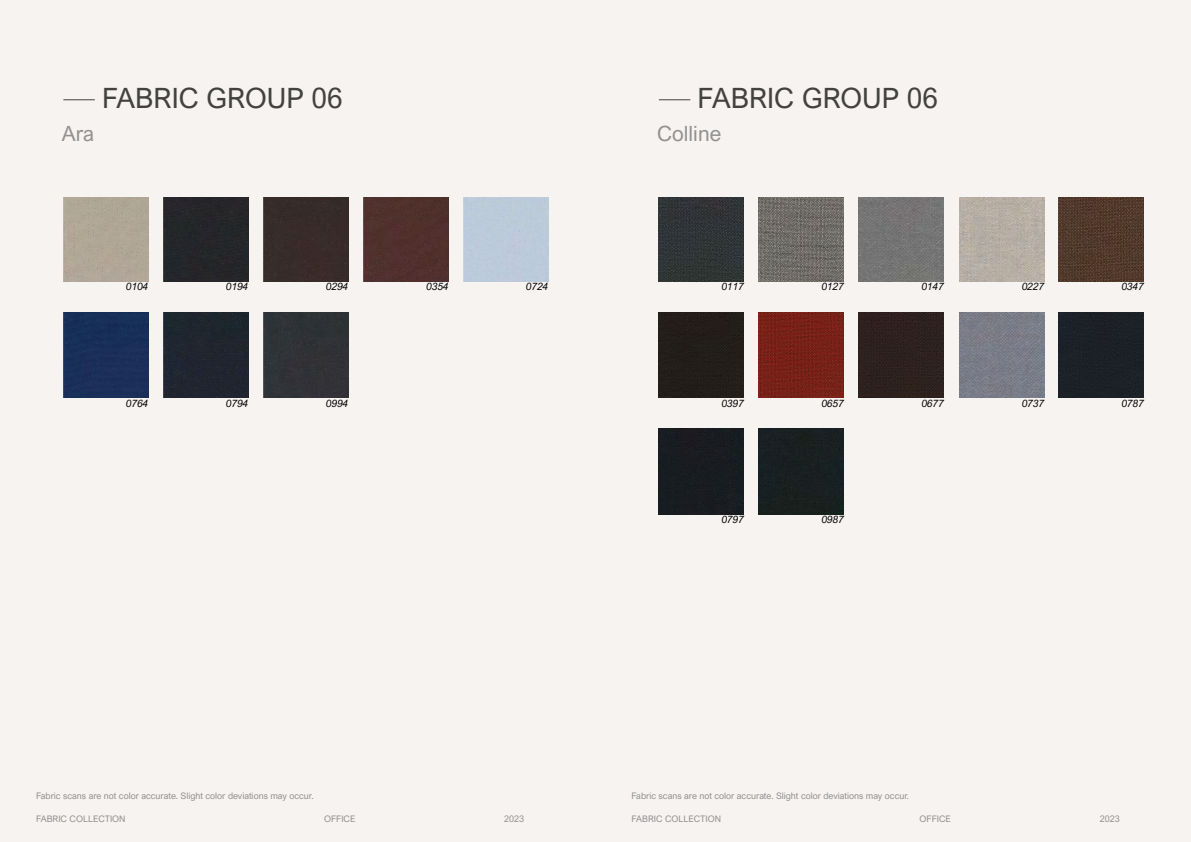
<style>
.page{position:relative;width:1191px;height:842px;background:#fff}
.page>*{position:absolute;margin:0;border:0;box-sizing:border-box;transform-origin:0 0}
.t1{font:28px "Arial Nova";color:#424241}
.t2{font:21px "Arial Nova";color:#919293}
.t3{font:italic 10px "Arial Nova";color:#020203}
.t4{font:9px "Arial Nova";color:#919293}
</style>
<div class="page">
<div style="left:0;top:0;width:595px;height:842px;background:#f7f3f0"></div>
<div style="left:163px;top:313px;width:85px;height:85px;background:#1f252f"></div>
<div style="left:263px;top:313px;width:85px;height:85px;background:#303236"></div>
<div style="left:63px;top:313px;width:85px;height:85px;background:#192f59"></div>
<div style="left:463px;top:197px;width:85px;height:85px;background:#bccada"></div>
<div style="left:364px;top:197px;width:85px;height:85px;background:#50302d"></div>
<div style="left:163px;top:197px;width:85px;height:85px;background:#252629"></div>
<div style="left:263px;top:197px;width:85px;height:85px;background:#372b28"></div>
<div style="left:63px;top:197px;width:85px;height:85px;background:#b1a796"></div>
<hr style="left:63px;top:99px;width:32px;height:1px;background:#424340">
<div style="left:595px;top:0;width:596px;height:842px;background:#f7f3f0"></div>
<img style="left:759px;top:313px;width:85px;height:85px">
<div style="left:859px;top:313px;width:85px;height:85px;background:#2d211e"></div>
<img style="left:959px;top:313px;width:85px;height:85px">
<div style="left:659px;top:313px;width:85px;height:85px;background:#221d1a"></div>
<img style="left:1058px;top:197px;width:86px;height:85px">
<img style="left:959px;top:197px;width:85px;height:85px">
<img style="left:759px;top:197px;width:85px;height:85px">
<img style="left:859px;top:197px;width:85px;height:85px">
<img style="left:659px;top:197px;width:85px;height:85px">
<div style="left:1058px;top:313px;width:86px;height:85px;background:#1b2126"></div>
<div style="left:759px;top:429px;width:85px;height:85px;background:#192020"></div>
<div style="left:659px;top:429px;width:85px;height:85px;background:#191c20"></div>
<hr style="left:659px;top:99px;width:31px;height:1px;background:#424340">
<h2 class="t2" style="left:62px;top:121px;width:34px">Ara</h2>
<h1 class="t1" style="left:102px;top:82px;width:242px">FABRIC GROUP 06</h1>
<p class="t3" style="left:126px;top:281px;width:24px">0104</p>
<p class="t3" style="left:226px;top:281px;width:24px">0194</p>
<p class="t3" style="left:326px;top:281px;width:24px">0294</p>
<p class="t3" style="left:426px;top:281px;width:24px">0354</p>
<p class="t3" style="left:526px;top:281px;width:24px">0724</p>
<p class="t3" style="left:126px;top:397px;width:24px">0764</p>
<p class="t3" style="left:226px;top:397px;width:24px">0794</p>
<p class="t3" style="left:326px;top:397px;width:24px">0994</p>
<h1 class="t1" style="left:697px;top:82px;width:242px">FABRIC GROUP 06</h1>
<h2 class="t2" style="left:657px;top:121px;width:66px">Colline</h2>
<p class="t3" style="left:721px;top:281px;width:24px">0117</p>
<p class="t3" style="left:821px;top:281px;width:24px">0127</p>
<p class="t3" style="left:921px;top:281px;width:24px">0147</p>
<p class="t3" style="left:1022px;top:281px;width:24px">0227</p>
<p class="t3" style="left:1121px;top:281px;width:24px">0347</p>
<p class="t3" style="left:721px;top:397px;width:24px">0397</p>
<p class="t3" style="left:821px;top:397px;width:24px">0657</p>
<p class="t3" style="left:921px;top:397px;width:24px">0677</p>
<p class="t3" style="left:1022px;top:397px;width:24px">0737</p>
<p class="t3" style="left:1121px;top:397px;width:24px">0787</p>
<p class="t3" style="left:721px;top:514px;width:24px">0797</p>
<p class="t3" style="left:821px;top:514px;width:24px">0987</p>
<p class="t4" style="left:36px;top:791px;width:279px">Fabric scans are not color accurate. Slight color deviations may occur.</p>
<p class="t4" style="left:36px;top:813px;width:91px">FABRIC COLLECTION</p>
<p class="t4" style="left:324px;top:813px;width:33px">OFFICE</p>
<p class="t4" style="left:504px;top:813px;width:22px">2023</p>
<p class="t4" style="left:631px;top:791px;width:279px">Fabric scans are not color accurate. Slight color deviations may occur.</p>
<p class="t4" style="left:631px;top:813px;width:91px">FABRIC COLLECTION</p>
<p class="t4" style="left:919px;top:813px;width:33px">OFFICE</p>
<p class="t4" style="left:1099px;top:813px;width:22px">2023</p>
</div>
